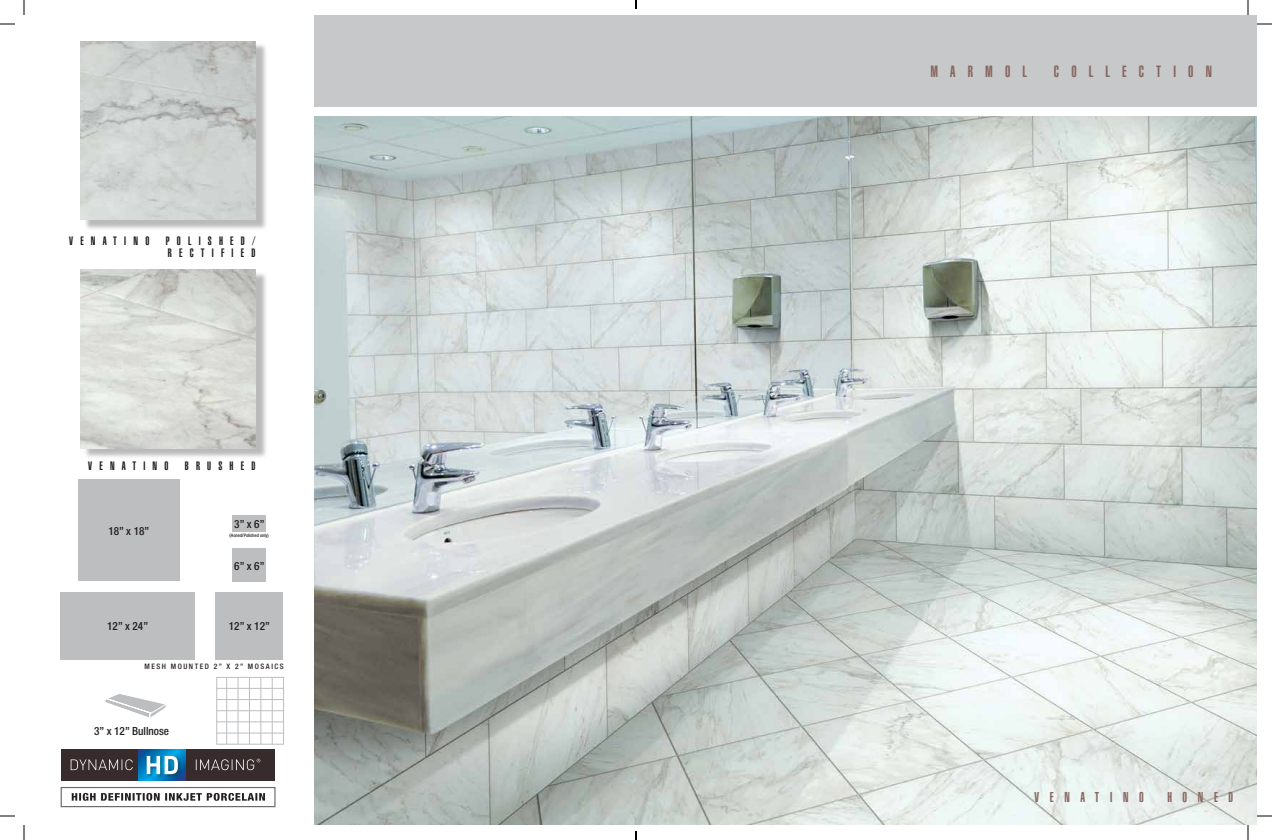
<style>
.page{position:relative;width:1272px;height:840px;background:#fff}
.page>*{position:absolute;margin:0;border:0;box-sizing:border-box;transform-origin:0 0}
.t1{font:900 extra-condensed 16px "Helvetica";letter-spacing:.76em;color:#876760}
.t2{font:900 extra-condensed 14px "Helvetica";letter-spacing:.76em;color:#876760}
.t3{font:900 extra-condensed 12px/12px "Helvetica";letter-spacing:.6em;color:#231f20}
.t4{font:500 condensed 11.2px "Helvetica Neue";color:#231f20}
.t5{font:500 condensed 7.5px "Helvetica Neue";letter-spacing:.2em;color:#231f20}
.t6{font:500 condensed 4.7px "Helvetica Neue";color:#231f20}
</style>
<div class="page">
<div style="left:315px;top:15px;width:942px;height:91px;background:#c7c8ca"></div>
<div style="left:84px;top:43px;width:184px;height:188px;background:#231f20;opacity:.31"></div>
<img style="left:81px;top:41px;width:174px;height:179px">
<div style="left:84px;top:271px;width:184px;height:189px;background:#231f20;opacity:.31"></div>
<img style="left:81px;top:270px;width:174px;height:178px">
<img style="left:315px;top:116px;width:942px;height:709px">
<div style="left:186px;top:749px;width:89px;height:32px;background:#372b2b"></div>
<div style="left:61px;top:749px;width:77px;height:32px;background:#372b2b"></div>
<svg style="left:138px;top:749px;width:48px;height:32px"></svg>
<div style="left:146px;top:756px;width:36px;height:22px;background:#231f20;opacity:.39"></div>
<svg style="left:71px;top:756px;width:189px;height:18px"></svg>
<svg style="left:72px;top:793px;width:193px;height:8px"></svg>
<svg style="left:105px;top:694px;width:61px;height:23px"></svg>
<div style="left:216px;top:677px;width:68px;height:68px;border:1px solid #bcbec0"></div>
<hr style="left:226px;top:677px;width:1px;height:67px;background:#bcbec0">
<hr style="left:238px;top:677px;width:1px;height:67px;background:#bcbec0">
<hr style="left:249px;top:677px;width:1px;height:67px;background:#bcbec0">
<hr style="left:260px;top:677px;width:1px;height:67px;background:#bcbec0">
<hr style="left:272px;top:677px;width:1px;height:67px;background:#bcbec0">
<hr style="left:216px;top:688px;width:68px;height:1px;background:#bcbec0">
<hr style="left:216px;top:699px;width:68px;height:1px;background:#bcbec0">
<hr style="left:216px;top:710px;width:68px;height:1px;background:#bcbec0">
<hr style="left:216px;top:722px;width:68px;height:1px;background:#bcbec0">
<hr style="left:216px;top:733px;width:68px;height:1px;background:#bcbec0">
<div style="left:78px;top:480px;width:101px;height:101px;background:#bcbec0"></div>
<div style="left:232px;top:548px;width:34px;height:34px;background:#bcbec0"></div>
<div style="left:60px;top:592px;width:135px;height:68px;background:#bcbec0"></div>
<div style="left:215px;top:592px;width:68px;height:68px;background:#bcbec0"></div>
<div style="left:232px;top:515px;width:34px;height:16px;background:#bcbec0"></div>
<svg style="left:0;top:23px;width:15px;height:2px"></svg>
<svg style="left:1257px;top:23px;width:15px;height:2px"></svg>
<svg style="left:0;top:815px;width:15px;height:2px"></svg>
<svg style="left:1257px;top:815px;width:15px;height:2px"></svg>
<svg style="left:23px;top:0;width:2px;height:15px"></svg>
<svg style="left:23px;top:825px;width:2px;height:15px"></svg>
<svg style="left:1247px;top:0;width:2px;height:15px"></svg>
<svg style="left:1247px;top:825px;width:2px;height:15px"></svg>
<svg style="left:635px;top:0;width:2px;height:9px"></svg>
<svg style="left:635px;top:831px;width:2px;height:9px"></svg>
<p class="t3" style="left:69px;top:235px;width:82px">VENATINO</p>
<p class="t3" style="left:166px;top:235px;width:91px">POLISHED/<br>RECTIFIED</p>
<p class="t3" style="left:88px;top:460px;width:82px">VENATINO</p>
<p class="t3" style="left:185px;top:460px;width:72px">BRUSHED</p>
<p class="t4" style="left:108px;top:524px;width:42px">18” x 18”</p>
<p class="t4" style="left:234px;top:517px;width:32px">3” x 6”</p>
<p class="t6" style="left:230px;top:532px;width:41px">(Honed/Polished only)</p>
<p class="t4" style="left:234px;top:559px;width:32px">6” x 6”</p>
<p class="t4" style="left:107px;top:620px;width:42px">12” x 24”</p>
<p class="t4" style="left:229px;top:620px;width:42px">12” x 12”</p>
<p class="t5" style="left:144px;top:662px;width:141px">Mesh Mounted 2” x 2” Mosaics</p>
<p class="t4" style="left:94px;top:725px;width:76px">3” x 12” Bullnose</p>
<h1 class="t1" style="left:930px;top:62px;width:98px">MARMOL</h1>
<h1 class="t1" style="left:1054px;top:62px;width:160px">COLLECTION</h1>
<p class="t2" style="left:1035px;top:789px;width:111px">VENATINO</p>
<p class="t2" style="left:1167px;top:789px;width:67px">HONED</p>
</div>
